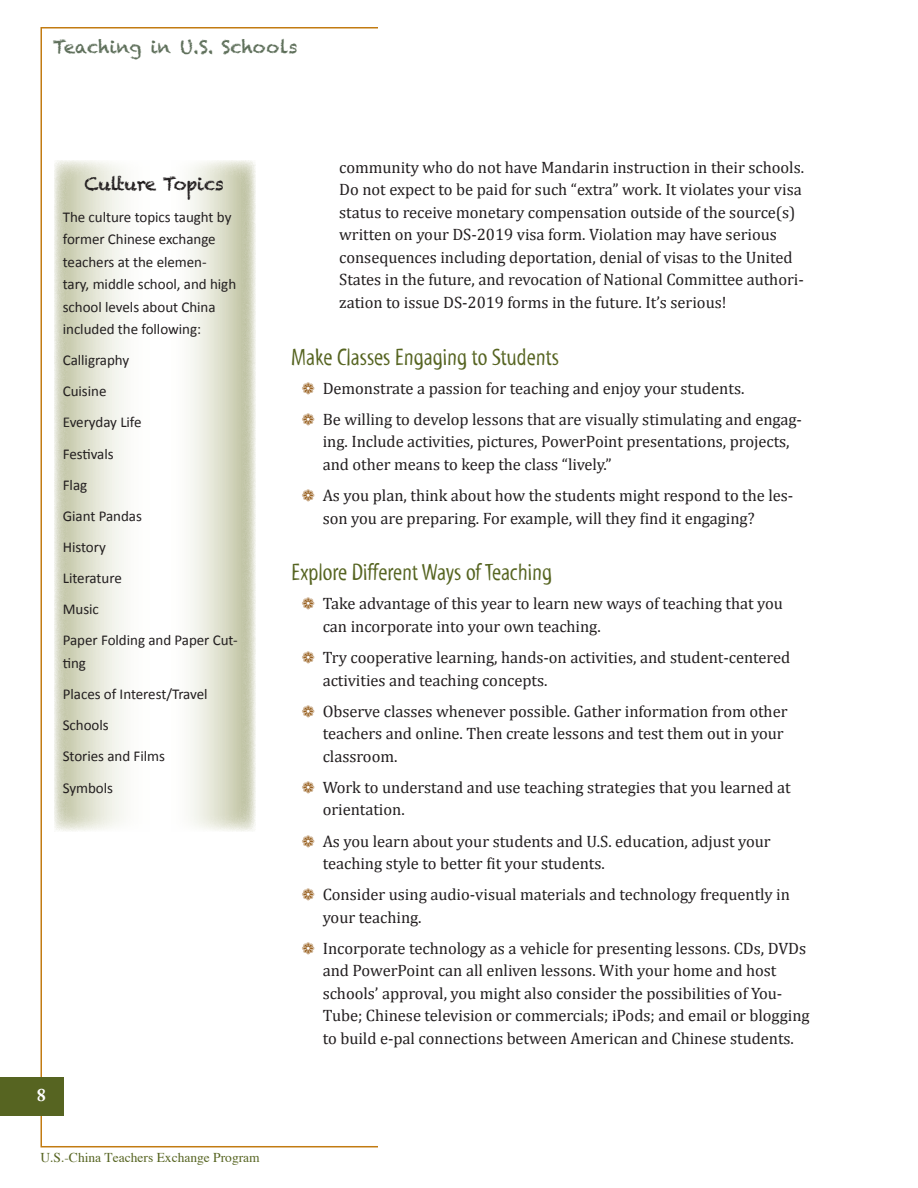
<style>
.page{position:relative;width:918px;height:1188px;background:#fff}
.page>*{position:absolute;margin:0;border:0;box-sizing:border-box;transform-origin:0 0}
.t1{font:24px "Myriad Std Tilt";color:#566421}
.t2{font:18px "Chalkduster";color:#5e6f5a}
.t3{font:18px "Chalkduster";letter-spacing:-.03em;color:#231f20}
.t4{font:700 18px "Adobe Caslon Pro";color:#fff}
.t5{font:16.5px/22.5px "Cambria";letter-spacing:-.005em;color:#231f20}
.t6{font:15px/31.2px "Calibri";letter-spacing:-.005em;color:#231f20}
.t7{font:13.5px "Times";color:#566421}
.s1{color:#986020}
</style>
<div class="page">
<div style="left:0;top:1077px;width:63px;height:39px;background:#566421"></div>
<svg style="left:54px;top:160px;width:202px;height:672px"></svg>
<p class="t2" style="left:53px;top:37px;width:247px">Teaching in U.S. Schools</p>
<p class="t3" style="left:85px;top:174px;width:141px">Culture Topics</p>
<p class="t6" style="left:63px;top:205px;width:175px;line-height:22.5px">The culture topics taught by former Chinese exchange teachers at the elemen&shy;tary, middle school, and high school levels about China included the following:</p>
<p class="t6" style="left:63px;top:345px;width:177px">Calligraphy<br>Cuisine<br>Everyday Life<br>Festivals<br>Flag<br>Giant Pandas<br>History<br>Literature<br>Music<br>Paper Folding and Paper Cut-</p>
<p class="t6" style="left:63px;top:647px;width:146px">ting<br>Places of Interest/Travel<br>Schools<br>Stories and Films<br>Symbols</p>
<p class="t4" style="left:37px;top:1084px;width:10px">8</p>
<p class="t7" style="left:40px;top:1150px;width:221px">U.S.-China Teachers Exchange Program</p>
<p class="t5" style="left:339px;top:156px;width:466px">community who do not have Mandarin instruction in their schools.<br>Do not expect to be paid for such “extra” work. It violates your visa status to receive monetary compensation outside of the source(s) written on your DS-2019 visa form. Violation may have serious consequences including deportation, denial of visas to the United States in the future, and revocation of National Committee authori&shy;zation to issue DS-2019 forms in the future. It’s serious!</p>
<h1 class="t1" style="left:291px;top:344px;width:269px">Make Classes Engaging to Students</h1>
<p class="t5" style="left:302px;top:373px;width:502px;line-height:31.2px"><span class="s1">❁</span> Demonstrate a passion for teaching and enjoy your students.<br><span class="s1">❁</span> Be willing to develop lessons that are visually stimulating and engag-</p>
<p class="t5" style="left:323px;top:430px;width:468px">ing. Include activities, pictures, PowerPoint presentations, projects, and other means to keep the class “lively.”</p>
<p class="t5" style="left:323px;top:484px;width:472px;text-indent:-21px"><span class="s1">❁</span> As you plan, think about how the students might respond to the les&shy;son you are preparing. For example, will they find it engaging?</p>
<h1 class="t1" style="left:291px;top:559px;width:263px">Explore Different Ways of Teaching</h1>
<p class="t5" style="left:323px;top:593px;width:462px;text-indent:-21px"><span class="s1">❁</span> Take advantage of this year to learn new ways of teaching that you can incorporate into your own teaching.</p>
<p class="t5" style="left:323px;top:646px;width:469px;text-indent:-21px"><span class="s1">❁</span> Try cooperative learning, hands-on activities, and student-centered activities and teaching concepts.</p>
<p class="t5" style="left:323px;top:700px;width:466px;text-indent:-21px"><span class="s1">❁</span> Observe classes whenever possible. Gather information from other teachers and online. Then create lessons and test them out in your classroom.</p>
<p class="t5" style="left:323px;top:776px;width:469px;text-indent:-21px"><span class="s1">❁</span> Work to understand and use teaching strategies that you learned at orientation.</p>
<p class="t5" style="left:323px;top:830px;width:449px;text-indent:-21px"><span class="s1">❁</span> As you learn about your students and U.S. education, adjust your teaching style to better fit your students.</p>
<p class="t5" style="left:323px;top:883px;width:469px;text-indent:-21px"><span class="s1">❁</span> Consider using audio-visual materials and technology frequently in your teaching.</p>
<p class="t5" style="left:323px;top:937px;width:488px;text-indent:-21px"><span class="s1">❁</span> Incorporate technology as a vehicle for presenting lessons. CDs, DVDs and PowerPoint can all enliven lessons. With your home and host schools’ approval, you might also consider the possibilities of You-Tube; Chinese television or commercials; iPods; and email or blogging to build e-pal connections between American and Chinese students.</p>
</div>
